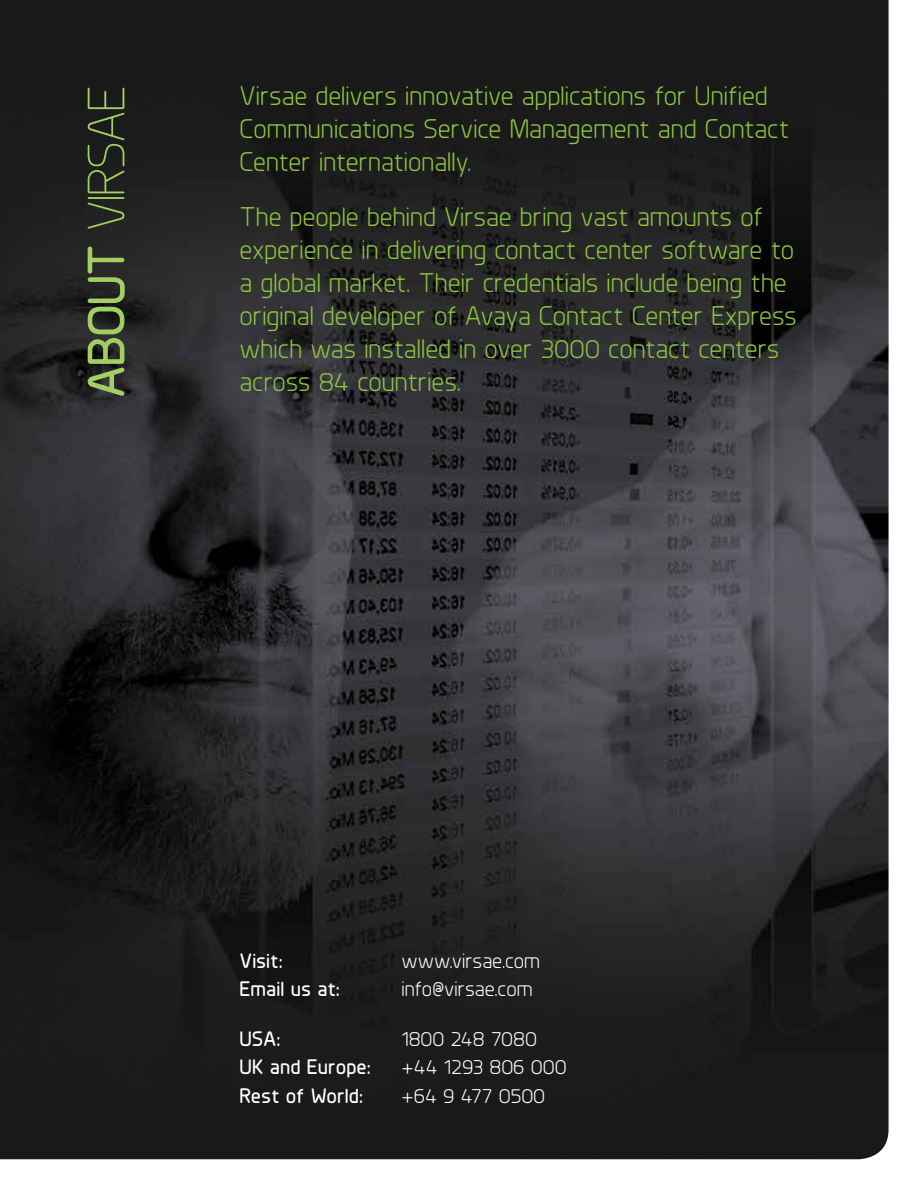
<style>
.page{position:relative;width:918px;height:1188px;background:#fff}
.page>*{position:absolute;margin:0;border:0;box-sizing:border-box;transform-origin:0 0}
.t1{font:300 52.5px "Planer";letter-spacing:-.03em;color:#a3cf62}
.t2{font:27px/33px "Planer";color:#8dc63f}
.t3{font:21px "Planer";color:#fff}
.t4{font:700 21px "Planer";color:#fff}
.s1{font-weight:700}
</style>
<div class="page">
<img style="left:0;top:0;width:889px;height:1159px">
<h1 class="t1" style="left:76px;top:398px;width:315px;rotate:-90deg"><span class="s1">ABOUT</span> VIRSAE</h1>
<p class="t2" style="left:240px;top:79px;width:551px">Virsae delivers innovative applications for Unified<br>Communications Service Management and Contact<br>Center internationally.</p>
<p class="t2" style="left:240px;top:200px;width:559px">The people behind Virsae bring vast amounts of experience in delivering contact center software to a global market. Their credentials include being the original developer of Avaya Contact Center Express which was installed in over 3000 contact centers</p>
<p class="t2" style="left:240px;top:365px;width:223px">across 84 countries.</p>
<p class="t4" style="left:240px;top:947px;width:45px">Visit:</p>
<p class="t3" style="left:402px;top:948px;width:140px">www.virsae.com</p>
<p class="t4" style="left:240px;top:976px;width:102px">Email us at:</p>
<p class="t3" style="left:402px;top:977px;width:133px">info@virsae.com</p>
<p class="t4" style="left:240px;top:1026px;width:42px">USA:</p>
<p class="t3" style="left:402px;top:1026px;width:137px">1800 248 7080</p>
<p class="t4" style="left:240px;top:1054px;width:133px">UK and Europe:</p>
<p class="t3" style="left:402px;top:1055px;width:167px">+44 1293 806 000</p>
<p class="t4" style="left:240px;top:1083px;width:125px">Rest of World:</p>
<p class="t3" style="left:402px;top:1083px;width:145px">+64 9 477 0500</p>
</div>
